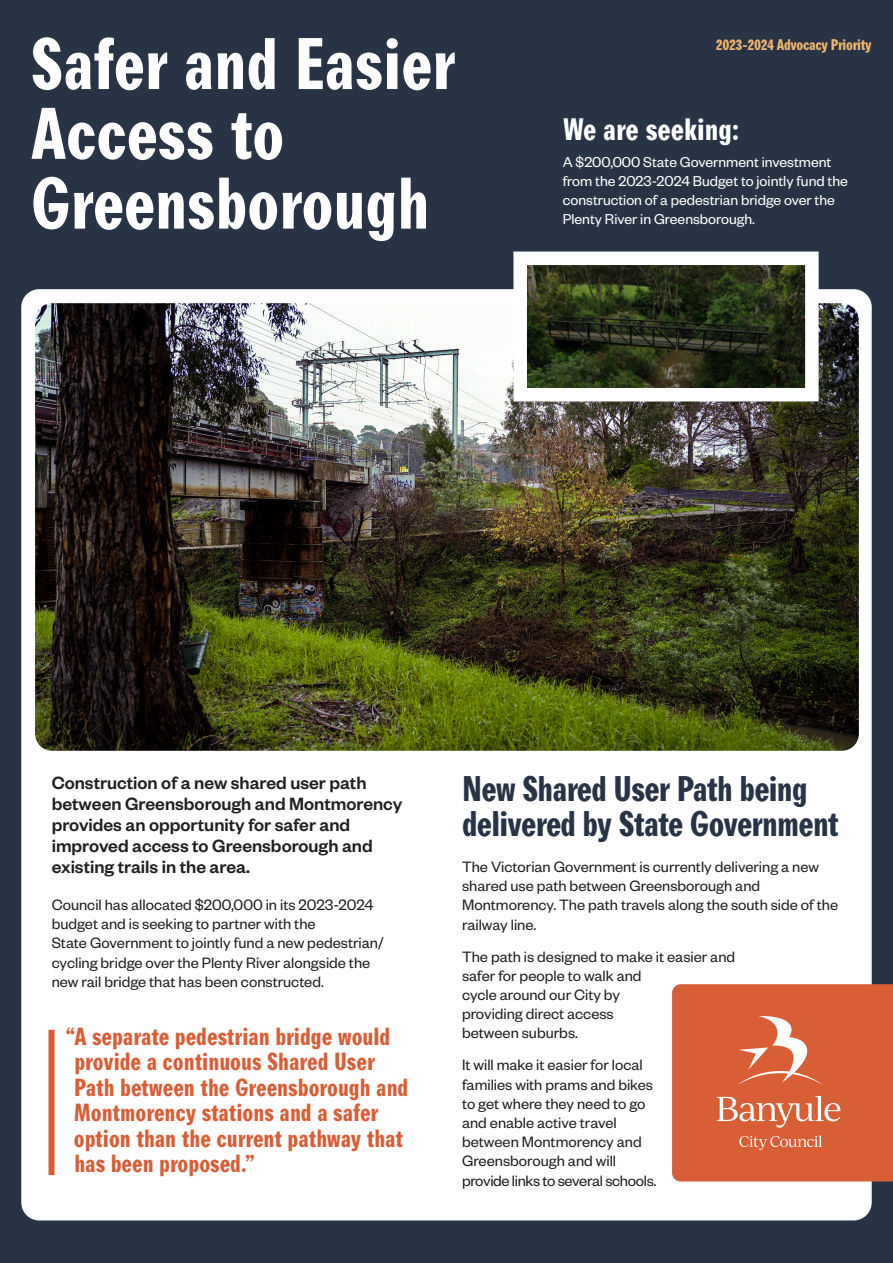
<style>
.page{position:relative;width:893px;height:1263px;background:#283446}
.page>*{position:absolute;margin:0;border:0;box-sizing:border-box;transform-origin:0 0}
.t1{font:70.5px/69.8px "Agipo Bold Cond";color:#fff}
.t2{font:34.5px/34.5px "Agipo Bold Cond";letter-spacing:-.02em;color:#283446}
.t3{font:30px "Agipo Bold Cond";color:#fff}
.t4{font:24px/25.5px "Agipo Bold Cond";color:#d85e36}
.t5{font:500 19.5px/21px "Founders Grotesk";color:#231f20}
.t6{font:16.5px/19.2px "Founders Grotesk";color:#231f20}
.t7{font:15.75px/18.9px "Founders Grotesk";color:#fff}
.t8{font:15px "Agipo Bold Cond";letter-spacing:-.02em;color:#f2b66f}
</style>
<div class="page">
<div style="left:21px;top:289px;width:851px;height:931px;background:#fff;border-radius:18px"></div>
<svg style="left:672px;top:984px;width:221px;height:197px"></svg>
<img style="left:35px;top:303px;width:824px;height:448px">
<div style="left:49px;top:1030px;width:6px;height:145px;background:#d85e36"></div>
<img style="left:528px;top:267px;width:276px;height:119px">
<div style="left:513px;top:252px;width:306px;height:149px;border:14px solid #fff"></div>
<p class="t1" style="left:31px;top:23px;width:426px">Safer and Easier<br>Access to<br>Greensborough</p>
<p class="t8" style="left:716px;top:33px;width:158px">2023-2024 Advocacy Priority</p>
<p class="t3" style="left:563px;top:106px;width:178px">We are seeking:</p>
<p class="t7" style="left:563px;top:152px;width:287px">A $200,000 State Government investment from the 2023-2024 Budget to jointly fund the construction of a pedestrian bridge over the Plenty River in Greensborough.</p>
<p class="t5" style="left:52px;top:771px;width:352px">Construction of a new shared user path between Greensborough and Montmorency provides an opportunity for safer and improved access to Greensborough and existing trails in the area.</p>
<p class="t6" style="left:52px;top:894px;width:333px">Council has allocated $200,000 in its 2023-2024 budget and is seeking to partner with the<br>State Government to jointly fund a new pedestrian/ cycling bridge over the Plenty River alongside the new rail bridge that has been constructed.</p>
<p class="t4" style="left:74px;top:1021px;width:336px;text-indent:-8px">“A separate pedestrian bridge would provide a continuous Shared User<br>Path between the Greensborough and<br>Montmorency stations and a safer option than the current pathway that has been proposed.”</p>
<p class="t2" style="left:462px;top:769px;width:378px">New Shared User Path being delivered by State Government</p>
<p class="t6" style="left:462px;top:856px;width:378px">The Victorian Government is currently delivering a new shared use path between Greensborough and Montmorency. The path travels along the south side of the railway line.</p>
<p class="t6" style="left:462px;top:946px;width:275px">The path is designed to make it easier and safer for people to walk and<br>cycle around our City by<br>providing direct access<br>between suburbs.</p>
<p class="t6" style="left:462px;top:1055px;width:196px">It will make it easier for local families with prams and bikes to get where they need to go and enable active travel between Montmorency and<br>Greensborough and will provide links to several schools.</p>
</div>
